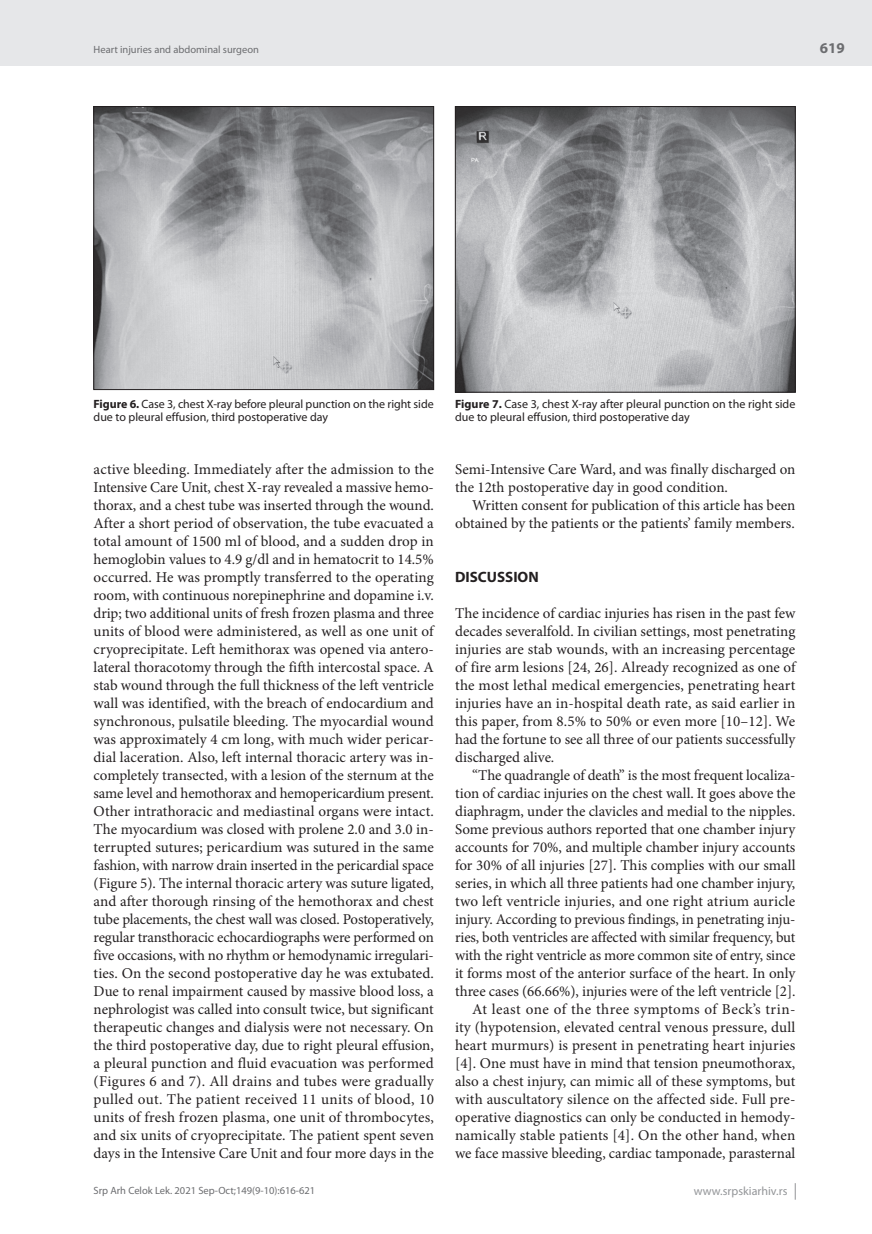
<style>
.page{position:relative;width:872px;height:1234px;background:#fff}
.page>*{position:absolute;margin:0;border:0;box-sizing:border-box;transform-origin:0 0}
.t1{font:15px/18px "Minion Pro";color:#231f20;text-align:justify}
.t2{font:700 15px "Myriad Pro";color:#231f20}
.t3{font:700 15px "Myriad Pro";color:#6c6d70}
.t4{font:12px/13.5px "Myriad Pro";color:#231f20}
.t5{font:12px "Myriad Pro";color:#939598}
.t6{font:10.5px "Myriad Pro";color:#6c6d70}
.s1{font-weight:700}
</style>
<div class="page">
<div style="left:0;top:0;width:872px;height:66px;background:#e6e7e9"></div>
<svg style="left:795px;top:1183px;width:1px;height:16px"></svg>
<img style="left:96px;top:108px;width:336px;height:279px">
<div style="left:94px;top:106px;width:340px;height:283px;border:1px solid #231f20"></div>
<img style="left:457px;top:108px;width:336px;height:282px">
<div style="left:455px;top:106px;width:340px;height:286px;border:1px solid #231f20"></div>
<p class="t6" style="left:94px;top:43px;width:167px">Heart injuries and abdominal surgeon</p>
<p class="t3" style="left:820px;top:38px;width:26px">619</p>
<p class="t4" style="left:94px;top:396px;width:342px"><span class="s1">Figure 6.</span> Case 3, chest X-ray before pleural punction on the right side due to pleural effusion, third postoperative day</p>
<p class="t4" style="left:455px;top:396px;width:342px"><span class="s1">Figure 7.</span> Case 3, chest X-ray after pleural punction on the right side due to pleural effusion, third postoperative day</p>
<p class="t1" style="left:94px;top:460px;width:342px">active bleeding. Immediately after the admission to the Intensive Care Unit, chest X-ray revealed a massive hemo&shy;thorax, and a chest tube was inserted through the wound.<br>After a short period of observation, the tube evacuated a total amount of 1500 ml of blood, and a sudden drop in hemoglobin values to 4.9 g/dl and in hematocrit to 14.5% occurred. He was promptly transferred to the operating room, with continuous norepinephrine and dopamine i.v. drip; two additional units of fresh frozen plasma and three units of blood were administered, as well as one unit of cryoprecipitate. Left hemithorax was opened via antero&shy;lateral thoracotomy through the fifth intercostal space. A stab wound through the full thickness of the left ventricle wall was identified, with the breach of endocardium and synchronous, pulsatile bleeding. The myocardial wound was approximately 4 cm long, with much wider pericar&shy;dial laceration. Also, left internal thoracic artery was in&shy;completely transected, with a lesion of the sternum at the same level and hemothorax and hemopericardium present.<br>Other intrathoracic and mediastinal organs were intact.<br>The myocardium was closed with prolene 2.0 and 3.0 in&shy;terrupted sutures; pericardium was sutured in the same fashion, with narrow drain inserted in the pericardial space (Figure 5). The internal thoracic artery was suture ligated, and after thorough rinsing of the hemothorax and chest tube placements, the chest wall was closed. Postoperatively, regular transthoracic echocardiographs were performed on five occasions, with no rhythm or hemodynamic irregulari&shy;ties. On the second postoperative day he was extubated.<br>Due to renal impairment caused by massive blood loss, a nephrologist was called into consult twice, but significant therapeutic changes and dialysis were not necessary. On the third postoperative day, due to right pleural effusion, a pleural punction and fluid evacuation was performed (Figures 6 and 7). All drains and tubes were gradually pulled out. The patient received 11 units of blood, 10 units of fresh frozen plasma, one unit of thrombocytes, and six units of cryoprecipitate. The patient spent seven days in the Intensive Care Unit and four more days in the</p>
<p class="t1" style="left:455px;top:460px;width:342px">Semi-Intensive Care Ward, and was finally discharged on the 12th postoperative day in good condition.</p>
<p class="t1" style="left:455px;top:496px;width:342px;text-align:right">Written consent for publication of this article has been obtained by the patients or the patients’ family members.</p>
<p class="t2" style="left:455px;top:567px;width:85px">DISCUSSION</p>
<p class="t1" style="left:455px;top:604px;width:342px">The incidence of cardiac injuries has risen in the past few decades severalfold. In civilian settings, most penetrating injuries are stab wounds, with an increasing percentage of fire arm lesions [24, 26]. Already recognized as one of the most lethal medical emergencies, penetrating heart injuries have an in-hospital death rate, as said earlier in this paper, from 8.5% to 50% or even more [10–12]. We had the fortune to see all three of our patients successfully discharged alive.</p>
<p class="t1" style="left:455px;top:766px;width:342px;text-align:right">“The quadrangle of death” is the most frequent localiza&shy;tion of cardiac injuries on the chest wall. It goes above the diaphragm, under the clavicles and medial to the nipples.<br>Some previous authors reported that one chamber injury accounts for 70%, and multiple chamber injury accounts for 30% of all injuries [27]. This complies with our small series, in which all three patients had one chamber injury, two left ventricle injuries, and one right atrium auricle injury. According to previous findings, in penetrating inju&shy;ries, both ventricles are affected with similar frequency, but with the right ventricle as more common site of entry, since it forms most of the anterior surface of the heart. In only three cases (66.66%), injuries were of the left ventricle [2].<br>At least one of the three symptoms of Beck’s trin&shy;ity (hypotension, elevated central venous pressure, dull heart murmurs) is present in penetrating heart injuries [4]. One must have in mind that tension pneumothorax, also a chest injury, can mimic all of these symptoms, but with auscultatory silence on the affected side. Full pre&shy;operative diagnostics can only be conducted in hemody&shy;namically stable patients [4]. On the other hand, when we face massive bleeding, cardiac tamponade, parasternal</p>
<p class="t6" style="left:94px;top:1184px;width:223px">Srp Arh Celok Lek. 2021 Sep-Oct;149(9-10):616-621</p>
<p class="t5" style="left:694px;top:1183px;width:95px">www.srpskiarhiv.rs</p>
</div>
